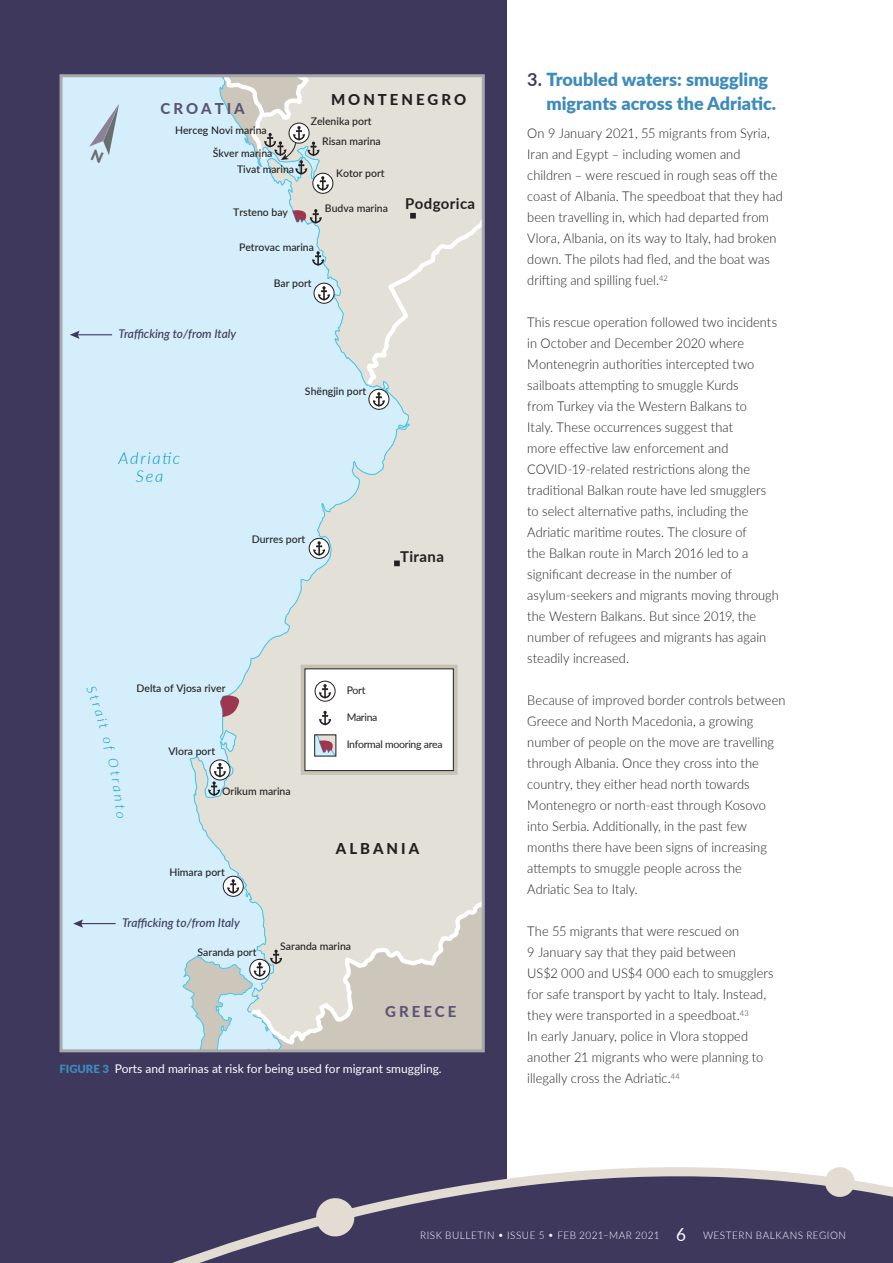
<style>
.page{position:relative;width:893px;height:1263px;background:#fff}
.page>*{position:absolute;margin:0;border:0;box-sizing:border-box;transform-origin:0 0}
.t1{font:900 18px/24px "Lato";color:#3d8bbc}
.t2{font:italic 300 16.5px/18px "Lato";letter-spacing:.1em;color:#0092c8;text-align:center}
.t3{font:800 15px "Lato";letter-spacing:.2em;color:#231f20}
.t4{font:700 15px "Lato";letter-spacing:.025em;color:#231f20}
.t5{font:800 15px "Lato";letter-spacing:.2em;color:#5c5473}
.t6{font:300 13.5px/21px "Lato";letter-spacing:.005em;color:#231f20;scale:.95 1}
.t7{font:12px "Lato";color:#fff}
.t8{font:italic 500 12px "Lato";color:#3e385d}
.t9{font:500 10.5px "Lato";color:#231f20}
.t10{font:300 10.5px "Lato";letter-spacing:.05em;color:#fff;scale:.95 1}
.t11{font:10.5px "Lato";letter-spacing:-.025em;color:#231f20}
.s1{font-weight:900;font-size:11.25px;color:#3d8bbc}
.s2{font-weight:700;color:#3e385d}
.s3{font-weight:400;font-size:18px}
</style>
<div class="page">
<div style="left:0;top:0;width:506px;height:1263px;background:#3e385d"></div>
<svg style="left:64px;top:78px;width:417px;height:970px"></svg>
<div style="left:60px;top:74px;width:425px;height:978px;border:3px solid #a8a9ad"></div>
<svg style="left:172px;top:1124px;width:721px;height:139px"></svg>
<svg style="left:314px;top:1196px;width:42px;height:42px"></svg>
<svg style="left:823px;top:1166px;width:33px;height:32px"></svg>
<svg style="left:89px;top:104px;width:30px;height:59px"></svg>
<svg style="left:86px;top:685px;width:23px;height:44px"></svg>
<svg style="left:103px;top:736px;width:12px;height:16px"></svg>
<svg style="left:108px;top:758px;width:17px;height:60px"></svg>
<p class="t5" style="left:161px;top:97px;width:86px">CROATIA</p>
<p class="t9" style="left:175px;top:123px;width:93px">Herceg Novi marina</p>
<p class="t9" style="left:213px;top:146px;width:61px">Škver marina</p>
<p class="t9" style="left:237px;top:162px;width:59px">Tivat marina</p>
<p class="t9" style="left:233px;top:205px;width:56px">Trsteno bay</p>
<p class="t3" style="left:331px;top:89px;width:137px">MONTENEGRO</p>
<p class="t9" style="left:311px;top:114px;width:62px">Zelenika port</p>
<p class="t9" style="left:322px;top:134px;width:60px">Risan marina</p>
<p class="t9" style="left:336px;top:166px;width:50px">Kotor port</p>
<p class="t9" style="left:325px;top:201px;width:65px">Budva marina</p>
<p class="t4" style="left:405px;top:192px;width:71px">Podgorica</p>
<p class="t9" style="left:239px;top:240px;width:76px">Petrovac marina</p>
<p class="t8" style="left:119px;top:325px;width:119px">Trafficking to/from Italy</p>
<p class="t9" style="left:274px;top:276px;width:39px">Bar port</p>
<p class="t9" style="left:305px;top:384px;width:63px">Shëngjin port</p>
<p class="t2" style="left:119px;top:448px;width:63px">Adriatic<br>Sea</p>
<p class="t9" style="left:252px;top:531px;width:55px">Durres port</p>
<p class="t4" style="left:400px;top:546px;width:45px">Tirana</p>
<p class="t9" style="left:137px;top:681px;width:90px">Delta of Vjosa river</p>
<p class="t9" style="left:168px;top:743px;width:48px">Vlora port</p>
<p class="t11" style="left:347px;top:683px;width:20px">Port</p>
<p class="t11" style="left:347px;top:710px;width:32px">Marina</p>
<p class="t11" style="left:347px;top:737px;width:97px">Informal mooring area</p>
<p class="t9" style="left:222px;top:783px;width:70px">Orikum marina</p>
<p class="t9" style="left:169px;top:864px;width:57px">Himara port</p>
<p class="t8" style="left:122px;top:914px;width:119px">Trafficking to/from Italy</p>
<p class="t3" style="left:336px;top:837px;width:85px">ALBANIA</p>
<p class="t9" style="left:198px;top:945px;width:60px">Saranda port</p>
<p class="t9" style="left:280px;top:939px;width:72px">Saranda marina</p>
<p class="t5" style="left:385px;top:1000px;width:73px">GREECE</p>
<p class="t7" style="left:60px;top:1060px;width:384px"><span class="s1">FIGURE 3</span> Ports and marinas at risk for being used for migrant smuggling.</p>
<h1 class="t1" style="left:546px;top:67px;width:231px;text-indent:-19px"><span class="s2">3.</span> Troubled waters: smuggling migrants across the Adriatic.</h1>
<p class="t6" style="left:527px;top:122px;width:271px">On 9 January 2021, 55 migrants from Syria, Iran and Egypt – including women and children – were rescued in rough seas off the coast of Albania. The speedboat that they had been travelling in, which had departed from Vlora, Albania, on its way to Italy, had broken down. The pilots had fled, and the boat was drifting and spilling fuel.<sup>42</sup></p>
<p class="t6" style="left:527px;top:311px;width:266px">This rescue operation followed two incidents in October and December 2020 where Montenegrin authorities intercepted two sailboats attempting to smuggle Kurds<br>from Turkey via the Western Balkans to<br>Italy. These occurrences suggest that<br>more effective law enforcement and COVID-19-related restrictions along the traditional Balkan route have led smugglers to select alternative paths, including the Adriatic maritime routes. The closure of<br>the Balkan route in March 2016 led to a significant decrease in the number of asylum-seekers and migrants moving through the Western Balkans. But since 2019, the number of refugees and migrants has again steadily increased.</p>
<p class="t6" style="left:527px;top:689px;width:273px">Because of improved border controls between Greece and North Macedonia, a growing number of people on the move are travelling through Albania. Once they cross into the country, they either head north towards Montenegro or north-east through Kosovo into Serbia. Additionally, in the past few months there have been signs of increasing attempts to smuggle people across the Adriatic Sea to Italy.</p>
<p class="t6" style="left:527px;top:920px;width:261px">The 55 migrants that were rescued on<br>9 January say that they paid between<br>US$2 000 and US$4 000 each to smugglers for safe transport by yacht to Italy. Instead, they were transported in a speedboat.<sup>43<br></sup>In early January, police in Vlora stopped another 21 migrants who were planning to illegally cross the Adriatic.<sup>44</sup></p>
<p class="t10" style="left:420px;top:1228px;width:450px">RISK BULLETIN • ISSUE 5 • FEB 2021–MAR 2021 <span class="s3">6</span> WESTERN BALKANS REGION</p>
</div>
